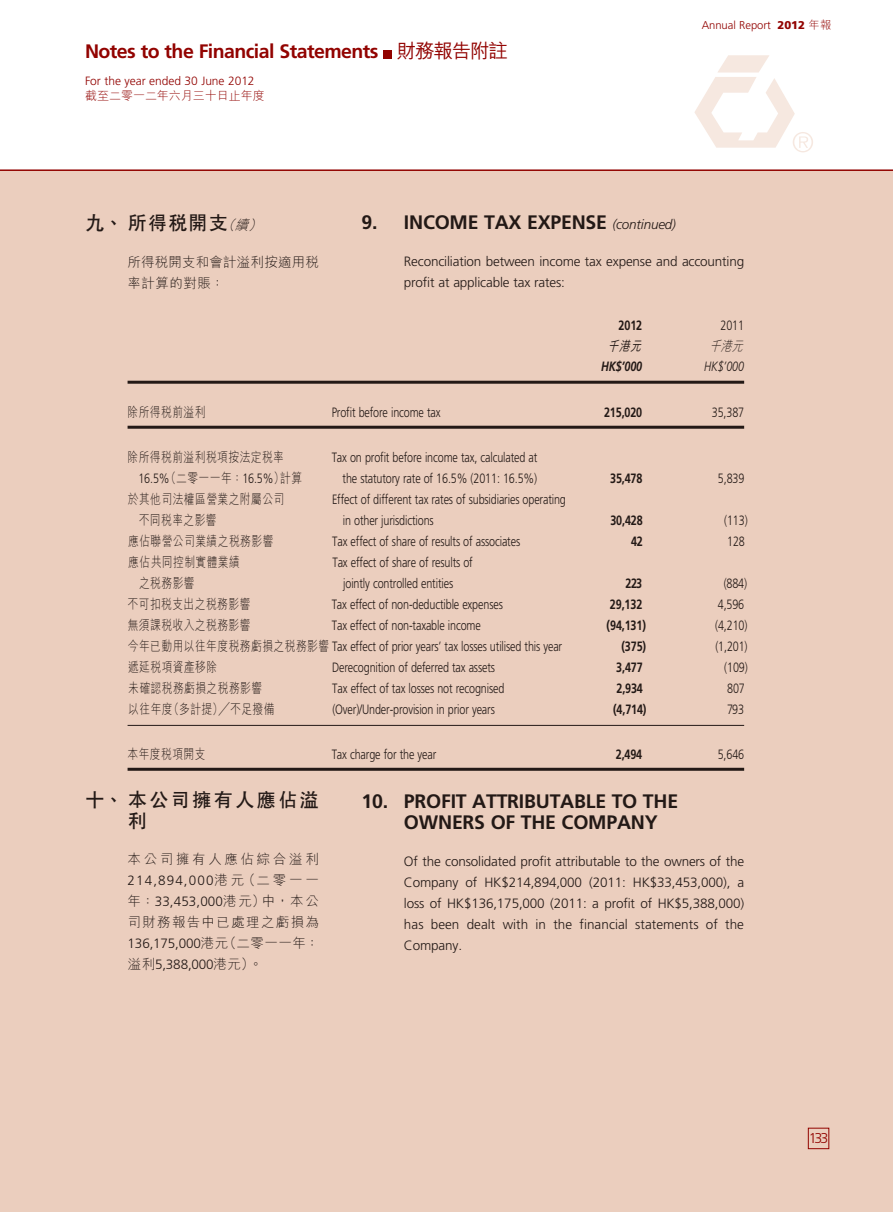
<style>
.page{position:relative;width:893px;height:1212px;background:#fff}
.page>*{position:absolute;margin:0;border:0;box-sizing:border-box;transform-origin:0 0}
.t1{font:700 19.5px/21px "Frutiger LT Std";letter-spacing:-.01em;color:#231916}
.t2{font:700 19.5px "Frutiger LT Std";letter-spacing:-.03em;color:#920300}
.t3{font:700 19.5px/21px "C Hei 2 HK";letter-spacing:.1em;color:#231916}
.t4{font:300 14.25px "Frutiger LT Std";color:#920300}
.t5{font:300 13.5px "Frutiger LT Std";letter-spacing:-.01em;color:#231916;scale:.8 1}
.t6{font:300 13.5px/21px "Frutiger LT Std";letter-spacing:-.01em;color:#231916}
.t7{font:300 13.5px "M Hei HK";letter-spacing:.04em;color:#231916;scale:.8 1}
.t8{font:700 13.5px "Frutiger LT Std";letter-spacing:-.01em;color:#231916;scale:.8 1}
.t9{font:300 13.5px/21px "Frutiger LT Std";letter-spacing:.08em;color:#231916}
.t10{font:300 13.5px/21px "M Hei HK";letter-spacing:.015em;color:#231916}
.t11{font:300 13.5px "M Hei HK";letter-spacing:.1em;color:#231916}
.t12{font:300 13.5px "M Hei HK";letter-spacing:.2em;color:#231916}
.t13{font:italic 700 13.5px "Frutiger LT Std";color:#231916;scale:.8 1}
.t14{font:italic 300 13.5px "Frutiger LT Std";color:#231916;scale:.8 1}
.t15{font:italic 500 13.5px "M Hei HK";color:#231916;scale:.8 1}
.t16{font:italic 300 13.5px "M Hei HK";color:#231916;scale:.8 1}
.t17{font:300 12px "Frutiger LT Std";letter-spacing:-.005em;color:#920300}
.t18{font:300 12px "M Hei HK";color:#920300}
.t19{font:300 11.25px "Frutiger LT Std";letter-spacing:-.005em;color:#920300}
.s1{font-family:"M Hei HK";font-weight:500}
.s2{font-weight:900}
.s3{font-family:"M Hei HK"}
.s4{font-family:"M Hei HK";font-weight:300;font-style:italic;font-size:13.5px}
.s5{font-weight:300;font-style:italic;font-size:13.5px}
</style>
<div class="page">
<div style="left:0;top:170px;width:893px;height:1042px;background:#ebcebe"></div>
<svg style="left:694px;top:55px;width:119px;height:97px"></svg>
<hr style="left:0;top:169px;width:893px;height:2px;background:#920300">
<div style="left:383px;top:50px;width:9px;height:9px;background:#920300"></div>
<div style="left:808px;top:1128px;width:21px;height:21px;border:1px solid #920300"></div>
<hr style="left:128px;top:381px;width:616px;height:3px;background:#231916">
<hr style="left:128px;top:426px;width:616px;height:3px;background:#231916">
<hr style="left:128px;top:725px;width:616px;height:1px;background:#231916">
<hr style="left:128px;top:768px;width:616px;height:3px;background:#231916">
<h1 class="t2" style="left:85px;top:39px;width:425px">Notes to the Financial Statements <span class="s1">財務報告附註</span></h1>
<p class="t17" style="left:85px;top:74px;width:171px">For the year ended 30 June 2012</p>
<p class="t18" style="left:85px;top:87px;width:181px">截至二零一二年六月三十日止年度</p>
<p class="t19" style="left:702px;top:19px;width:131px">Annual Report <span class="s2">2012</span> <span class="s3">年報</span></p>
<h1 class="t3" style="left:85px;top:211px;width:183px">九、所得稅開支<span class="s4">（續）</span></h1>
<p class="t10" style="left:128px;top:251px;width:193px">所得稅開支和會計溢利按適用稅率計算的對賬：</p>
<h1 class="t1" style="left:361px;top:212px;width:316px">9. INCOME TAX EXPENSE <span class="s5">(continued)</span></h1>
<p class="t6" style="left:404px;top:251px;width:342px">Reconciliation between income tax expense and accounting profit at applicable tax rates:</p>
<p class="t8" style="left:619px;top:317px;width:31px">2012</p>
<p class="t5" style="left:720px;top:317px;width:31px">2011</p>
<p class="t15" style="left:608px;top:336px;width:49px">千港元</p>
<p class="t16" style="left:709px;top:336px;width:49px">千港元</p>
<p class="t13" style="left:601px;top:358px;width:53px">HK$’000</p>
<p class="t14" style="left:704px;top:358px;width:52px">HK$’000</p>
<p class="t7" style="left:128px;top:402px;width:99px">除所得稅前溢利</p>
<p class="t5" style="left:332px;top:404px;width:138px">Profit before income tax</p>
<p class="t8" style="left:604px;top:404px;width:49px">215,020</p>
<p class="t5" style="left:712px;top:404px;width:42px">35,387</p>
<p class="t7" style="left:128px;top:447px;width:197px">除所得稅前溢利稅項按法定稅率</p>
<p class="t5" style="left:332px;top:449px;width:259px">Tax on profit before income tax, calculated at</p>
<p class="t5" style="left:138px;top:470px;width:206px">16.5%<span class="s3">（二零一一年：</span>16.5%<span class="s3">）計算</span></p>
<p class="t5" style="left:343px;top:470px;width:245px">the statutory rate of 16.5% (2011: 16.5%)</p>
<p class="t8" style="left:610px;top:470px;width:42px">35,478</p>
<p class="t5" style="left:718px;top:470px;width:35px">5,839</p>
<p class="t7" style="left:128px;top:489px;width:197px">於其他司法權區營業之附屬公司</p>
<p class="t5" style="left:332px;top:491px;width:294px">Effect of different tax rates of subsidiaries operating</p>
<p class="t7" style="left:139px;top:510px;width:99px">不同稅率之影響</p>
<p class="t5" style="left:343px;top:512px;width:115px">in other jurisdictions</p>
<p class="t8" style="left:610px;top:512px;width:42px">30,428</p>
<p class="t5" style="left:724px;top:512px;width:31px">(113)</p>
<p class="t7" style="left:128px;top:531px;width:183px">應佔聯營公司業績之稅務影響</p>
<p class="t5" style="left:332px;top:533px;width:236px">Tax effect of share of results of associates</p>
<p class="t8" style="left:631px;top:533px;width:16px">42</p>
<p class="t5" style="left:727px;top:533px;width:24px">128</p>
<p class="t7" style="left:128px;top:552px;width:141px">應佔共同控制實體業績</p>
<p class="t5" style="left:332px;top:554px;width:177px">Tax effect of share of results of</p>
<p class="t7" style="left:139px;top:573px;width:71px">之稅務影響</p>
<p class="t5" style="left:343px;top:575px;width:139px">jointly controlled entities</p>
<p class="t8" style="left:625px;top:575px;width:23px">223</p>
<p class="t5" style="left:724px;top:575px;width:31px">(884)</p>
<p class="t7" style="left:128px;top:594px;width:155px">不可扣稅支出之稅務影響</p>
<p class="t5" style="left:332px;top:596px;width:215px">Tax effect of non-deductible expenses</p>
<p class="t8" style="left:610px;top:596px;width:42px">29,132</p>
<p class="t5" style="left:718px;top:596px;width:35px">4,596</p>
<p class="t7" style="left:128px;top:615px;width:155px">無須課稅收入之稅務影響</p>
<p class="t5" style="left:332px;top:617px;width:188px">Tax effect of non-taxable income</p>
<p class="t8" style="left:607px;top:617px;width:51px">(94,131)</p>
<p class="t5" style="left:715px;top:617px;width:42px">(4,210)</p>
<p class="t5" style="left:128px;top:638px;width:544px"><span class="s3">今年已動用以往年度稅務虧損之稅務影響</span> Tax effect of prior years’ tax losses utilised this year</p>
<p class="t8" style="left:621px;top:638px;width:32px">(375)</p>
<p class="t5" style="left:715px;top:638px;width:42px">(1,201)</p>
<p class="t7" style="left:128px;top:657px;width:113px">遞延稅項資產移除</p>
<p class="t5" style="left:332px;top:659px;width:205px">Derecognition of deferred tax assets</p>
<p class="t8" style="left:616px;top:659px;width:35px">3,477</p>
<p class="t5" style="left:724px;top:659px;width:31px">(109)</p>
<p class="t7" style="left:128px;top:678px;width:169px">未確認稅務虧損之稅務影響</p>
<p class="t5" style="left:332px;top:680px;width:217px">Tax effect of tax losses not recognised</p>
<p class="t8" style="left:616px;top:680px;width:35px">2,934</p>
<p class="t5" style="left:727px;top:680px;width:24px">807</p>
<p class="t7" style="left:128px;top:699px;width:184px">以往年度（多計提）╱不足撥備</p>
<p class="t5" style="left:332px;top:701px;width:205px">(Over)/Under-provision in prior years</p>
<p class="t8" style="left:613px;top:701px;width:43px">(4,714)</p>
<p class="t5" style="left:727px;top:701px;width:23px">793</p>
<p class="t7" style="left:128px;top:744px;width:99px">本年度稅項開支</p>
<p class="t5" style="left:332px;top:746px;width:132px">Tax charge for the year</p>
<p class="t8" style="left:616px;top:746px;width:35px">2,494</p>
<p class="t5" style="left:718px;top:746px;width:35px">5,646</p>
<h1 class="t1" style="left:404px;top:791px;width:276px;text-indent:-43px">10. PROFIT ATTRIBUTABLE TO THE<br>OWNERS OF THE COMPANY</h1>
<p class="t6" style="left:404px;top:851px;width:342px;text-align:justify">Of the consolidated profit attributable to the owners of the Company of HK$214,894,000 (2011: HK$33,453,000), a loss of HK$136,175,000 (2011: a profit of HK$5,388,000) has been dealt with in the financial statements of the Company.</p>
<h1 class="t3" style="left:128px;top:787px;width:193px;text-indent:-43px">十、本公司擁有人應佔溢利</h1>
<p class="t12" style="left:128px;top:850px;width:193px">本公司擁有人應佔綜合溢利</p>
<p class="t9" style="left:128px;top:870px;width:193px">214,894,000<span class="s3">港元（二零一一年：</span>33,453,000<span class="s3">港元）中，本公</span></p>
<p class="t11" style="left:128px;top:913px;width:193px">司財務報告中已處理之虧損為</p>
<p class="t6" style="left:128px;top:933px;width:193px">136,175,000<span class="s3">港元（二零一一年：溢利</span>5,388,000<span class="s3">港元）。</span></p>
<p class="t4" style="left:809px;top:1130px;width:21px">133</p>
</div>
